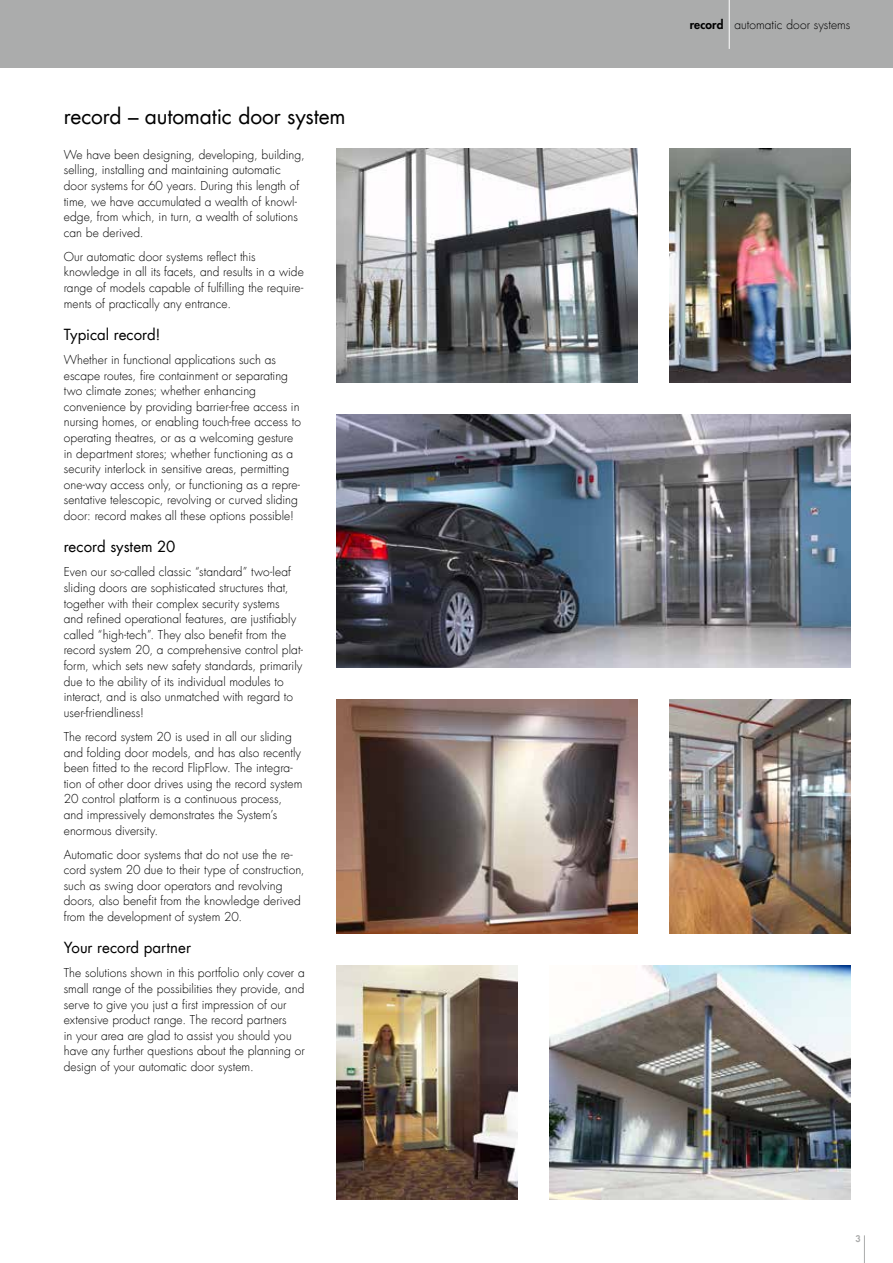
<style>
.page{position:relative;width:893px;height:1263px;background:#fff}
.page>*{position:absolute;margin:0;border:0;box-sizing:border-box;transform-origin:0 0}
.t1{font:21px "Futura Com";letter-spacing:-.01em;color:#000}
.t2{font:15px "Futura Com";color:#000}
.t3{font:300 12px/15.6px "Futura Com";letter-spacing:.005em;color:#000}
.t4{font:800 9px "Futura Std";color:#abacac}
.s1{font-family:"Futura Std";font-weight:800}
</style>
<div class="page">
<div style="left:0;top:0;width:893px;height:68px;background:#abacac"></div>
<svg style="left:864px;top:1235px;width:1px;height:28px"></svg>
<img style="left:337px;top:965px;width:180px;height:234px">
<img style="left:337px;top:699px;width:301px;height:234px">
<img style="left:337px;top:149px;width:301px;height:234px">
<img style="left:670px;top:149px;width:180px;height:234px">
<img style="left:549px;top:965px;width:301px;height:234px">
<img style="left:670px;top:699px;width:180px;height:234px">
<img style="left:337px;top:415px;width:513px;height:253px">
<hr style="left:729px;top:0;width:1px;height:49px;background:#fff">
<h1 class="t1" style="left:64px;top:102px;width:283px">record – automatic door system</h1>
<p class="t3" style="left:64px;top:147px;width:242px">We have been designing, developing, building, selling, installing and maintaining automatic door systems for 60 years. During this length of time, we have accumulated a wealth of knowl&shy;edge, from which, in turn, a wealth of solutions can be derived.</p>
<p class="t3" style="left:64px;top:249px;width:242px">Our automatic door systems reflect this knowledge in all its facets, and results in a wide range of models capable of fulfilling the require&shy;ments of practically any entrance.</p>
<p class="t2" style="left:64px;top:324px;width:98px">Typical record!</p>
<p class="t3" style="left:64px;top:352px;width:239px">Whether in functional applications such as escape routes, fire containment or separating two climate zones; whether enhancing convenience by providing barrier-free access in nursing homes, or enabling touch-free access to operating theatres, or as a welcoming gesture in department stores; whether functioning as a security interlock in sensitive areas, permitting one-way access only, or functioning as a repre&shy;sentative telescopic, revolving or curved sliding door: record makes all these options possible!</p>
<p class="t2" style="left:64px;top:536px;width:113px">record system 20</p>
<p class="t3" style="left:64px;top:564px;width:241px">Even our so-called classic “standard” two-leaf sliding doors are sophisticated structures that, together with their complex security systems<br>and refined operational features, are justifiably called “high-tech”. They also benefit from the record system 20, a comprehensive control plat&shy;form, which sets new safety standards, primarily due to the ability of its individual modules to interact, and is also unmatched with regard to user-friendliness!</p>
<p class="t3" style="left:64px;top:729px;width:240px">The record system 20 is used in all our sliding and folding door models, and has also recently been fitted to the record FlipFlow. The integra&shy;tion of other door drives using the record system 20 control platform is a continuous process, and impressively demonstrates the System’s enormous diversity.</p>
<p class="t3" style="left:64px;top:846px;width:242px">Automatic door systems that do not use the re&shy;cord system 20 due to their type of construction, such as swing door operators and revolving doors, also benefit from the knowledge derived from the development of system 20.</p>
<p class="t2" style="left:64px;top:937px;width:129px">Your record partner</p>
<p class="t3" style="left:64px;top:965px;width:242px">The solutions shown in this portfolio only cover a small range of the possibilities they provide, and serve to give you just a first impression of our extensive product range. The record partners<br>in your area are glad to assist you should you have any further questions about the planning or design of your automatic door system.</p>
<p class="t3" style="left:690px;top:17px;width:162px"><span class="s1">record</span> automatic door systems</p>
<p class="t4" style="left:855px;top:1233px;width:7px">3</p>
</div>
